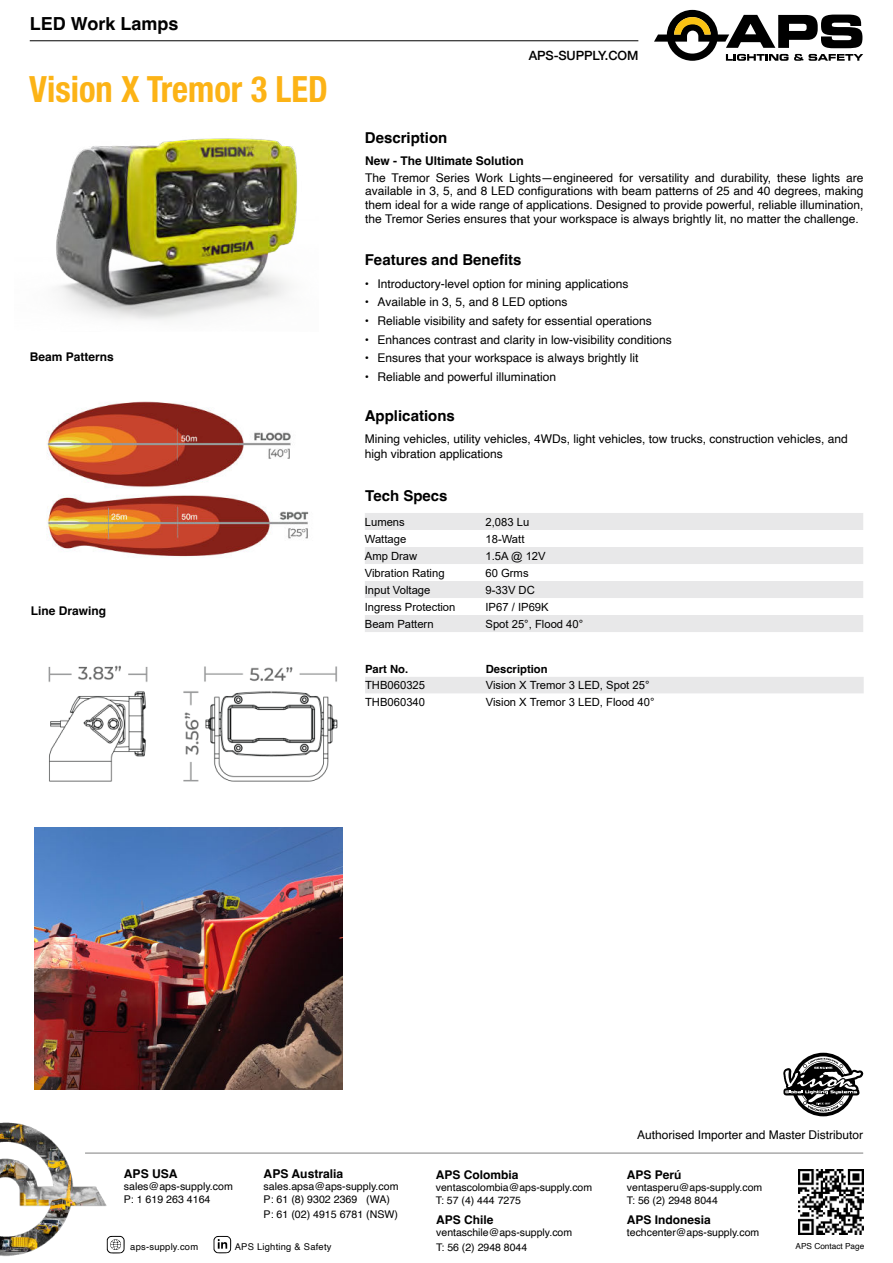
<style>
.page{position:relative;width:893px;height:1263px;background:#fff}
.page>*{position:absolute;margin:0;border:0;box-sizing:border-box;transform-origin:0 0}
.t1{font:700 condensed 36.15px "Helvetica Neue";color:#fcb316;scale:.95 1}
.t2{font:700 18px "Helvetica";color:#000}
.t3{font:700 15px "Helvetica";color:#000}
.t4{font:500 12.75px "Helvetica Neue";letter-spacing:-.01em;color:#000}
.t5{font:700 12.15px "Helvetica";color:#000}
.t6{font:12px/13.8px "Helvetica";color:#000}
.t7{font:700 12px "Helvetica";color:#000}
.t8{font:11.25px "Arial";color:#000}
.t9{font:700 11.25px "Helvetica";color:#000}
.t10{font:10.65px/12.8px "Helvetica";color:#000}
.t11{font:10.5px/12.6px "Helvetica";color:#000}
.t12{font:9.3px "Helvetica";letter-spacing:.025em;color:#000}
.t13{font:8.25px "Helvetica";color:#000}
</style>
<div class="page">
<hr style="left:30px;top:40px;width:608px;height:1px;background:#000">
<svg style="left:654px;top:10px;width:209px;height:51px"></svg>
<img style="left:798px;top:1169px;width:65px;height:65px">
<img style="left:0;top:1122px;width:108px;height:134px">
<hr style="left:85px;top:1153px;width:778px;height:1px;background:#7f8080">
<svg style="left:214px;top:1236px;width:17px;height:17px"></svg>
<svg style="left:107px;top:1236px;width:18px;height:17px"></svg>
<div style="left:791px;top:1053px;width:64px;height:63px;background:#000;border-radius:50%"></div>
<svg style="left:783px;top:1056px;width:80px;height:57px"></svg>
<div style="left:365px;top:513px;width:498px;height:119px;background:#e8e8e9"></div>
<svg style="left:365px;top:530px;width:498px;height:85px"></svg>
<div style="left:365px;top:677px;width:499px;height:16px;background:#e8e8e9"></div>
<img style="left:56px;top:138px;width:241px;height:183px">
<img style="left:48px;top:665px;width:290px;height:117px">
<img style="left:46px;top:401px;width:263px;height:156px">
<img style="left:35px;top:827px;width:307px;height:262px">
<h2 class="t2" style="left:30px;top:16px;width:150px">LED Work Lamps</h2>
<h1 class="t1" style="left:29px;top:69px;width:316px">Vision X Tremor 3 LED</h1>
<p class="t7" style="left:30px;top:352px;width:86px">Beam Patterns</p>
<p class="t7" style="left:31px;top:606px;width:77px">Line Drawing</p>
<p class="t3" style="left:365px;top:132px;width:84px">Description</p>
<p class="t4" style="left:529px;top:49px;width:111px">APS-SUPPLY.COM</p>
<p class="t7" style="left:365px;top:156px;width:160px">New - The Ultimate Solution</p>
<p class="t6" style="left:365px;top:172px;width:500px;text-align:justify">The Tremor Series Work Lights—engineered for versatility and durability, these lights are available in 3, 5, and 8 LED configurations with beam patterns of 25 and 40 degrees, making them ideal for a wide range of applications. Designed to provide powerful, reliable illumination, the Tremor Series ensures that your workspace is always brightly lit, no matter the challenge.</p>
<p class="t3" style="left:365px;top:247px;width:158px">Features and Benefits</p>
<p class="t6" style="left:365px;top:278px;width:265px">• Introductory-level option for mining applications</p>
<p class="t6" style="left:365px;top:296px;width:204px">• Available in 3, 5, and 8 LED options</p>
<p class="t6" style="left:365px;top:315px;width:288px">• Reliable visibility and safety for essential operations</p>
<p class="t6" style="left:365px;top:334px;width:308px">• Enhances contrast and clarity in low-visibility conditions</p>
<p class="t6" style="left:365px;top:352px;width:275px">• Ensures that your workspace is always brightly lit</p>
<p class="t6" style="left:365px;top:371px;width:193px">• Reliable and powerful illumination</p>
<p class="t3" style="left:365px;top:410px;width:92px">Applications</p>
<p class="t6" style="left:365px;top:433px;width:484px;line-height:14.4px">Mining vehicles, utility vehicles, 4WDs, light vehicles, tow trucks, construction vehicles, and high vibration applications</p>
<p class="t3" style="left:365px;top:489px;width:84px">Tech Specs</p>
<p class="t8" style="left:365px;top:517px;width:42px">Lumens</p>
<p class="t8" style="left:485px;top:517px;width:45px">2,083 Lu</p>
<p class="t8" style="left:365px;top:534px;width:43px">Wattage</p>
<p class="t8" style="left:485px;top:534px;width:40px">18-Watt</p>
<p class="t8" style="left:365px;top:551px;width:54px">Amp Draw</p>
<p class="t8" style="left:485px;top:551px;width:62px">1.5A @ 12V</p>
<p class="t8" style="left:365px;top:568px;width:81px">Vibration Rating</p>
<p class="t8" style="left:485px;top:568px;width:45px">60 Grms</p>
<p class="t8" style="left:365px;top:585px;width:67px">Input Voltage</p>
<p class="t8" style="left:485px;top:585px;width:51px">9-33V DC</p>
<p class="t8" style="left:365px;top:602px;width:92px">Ingress Protection</p>
<p class="t8" style="left:485px;top:602px;width:65px">IP67 / IP69K</p>
<p class="t8" style="left:365px;top:619px;width:70px">Beam Pattern</p>
<p class="t8" style="left:485px;top:619px;width:99px">Spot 25°, Flood 40°</p>
<p class="t9" style="left:365px;top:664px;width:45px">Part No.</p>
<p class="t9" style="left:486px;top:664px;width:63px">Description</p>
<p class="t8" style="left:365px;top:681px;width:62px">THB060325</p>
<p class="t8" style="left:486px;top:681px;width:165px">Vision X Tremor 3 LED, Spot 25°</p>
<p class="t8" style="left:365px;top:697px;width:62px">THB060340</p>
<p class="t8" style="left:486px;top:697px;width:170px">Vision X Tremor 3 LED, Flood 40°</p>
<p class="t6" style="left:637px;top:1129px;width:227px">Authorised Importer and Master Distributor</p>
<p class="t5" style="left:264px;top:1168px;width:81px">APS Australia</p>
<p class="t10" style="left:264px;top:1181px;width:136px">sales.apsa@aps-supply.com<br>P: 61 (8) 9302 2369 (WA)</p>
<p class="t10" style="left:264px;top:1208px;width:136px">P: 61 (02) 4915 6781 (NSW)</p>
<p class="t5" style="left:124px;top:1168px;width:55px">APS USA</p>
<p class="t10" style="left:124px;top:1181px;width:111px">sales@aps-supply.com<br>P: 1 619 263 4164</p>
<p class="t7" style="left:627px;top:1169px;width:56px">APS Perú</p>
<p class="t11" style="left:627px;top:1182px;width:137px">ventasperu@aps-supply.com<br>T: 56 (2) 2948 8044</p>
<p class="t7" style="left:636px;top:1169px;width:56px">APS Perú</p>
<p class="t11" style="left:636px;top:1182px;width:137px">ventasperu@ap -supply.com<br>T: 56 (2) 294 8044</p>
<p class="t7" style="left:436px;top:1170px;width:84px">APS Colombia</p>
<p class="t11" style="left:436px;top:1182px;width:158px">ventascolombia@aps-supply.com<br>T: 57 (4) 444 7275</p>
<p class="t7" style="left:436px;top:1214px;width:59px">APS Chile</p>
<p class="t11" style="left:436px;top:1226px;width:137px;line-height:14.4px">ventaschile@aps-supply.com<br>T: 56 (2) 2948 8044</p>
<p class="t7" style="left:443px;top:1170px;width:84px">APS Colombia</p>
<p class="t11" style="left:443px;top:1182px;width:158px">ventascolombia@aps-su ply.com<br>T: 57 (4)</p>
<p class="t11" style="left:496px;top:1195px;width:34px">4 7275</p>
<p class="t7" style="left:627px;top:1214px;width:86px">APS Indonesia</p>
<p class="t11" style="left:627px;top:1227px;width:134px">techcenter@aps-supply.com</p>
<p class="t12" style="left:130px;top:1243px;width:69px">aps-supply.com</p>
<p class="t12" style="left:235px;top:1243px;width:98px">APS Lighting &amp; Safety</p>
<p class="t13" style="left:796px;top:1243px;width:70px">APS Contact Page</p>
</div>
